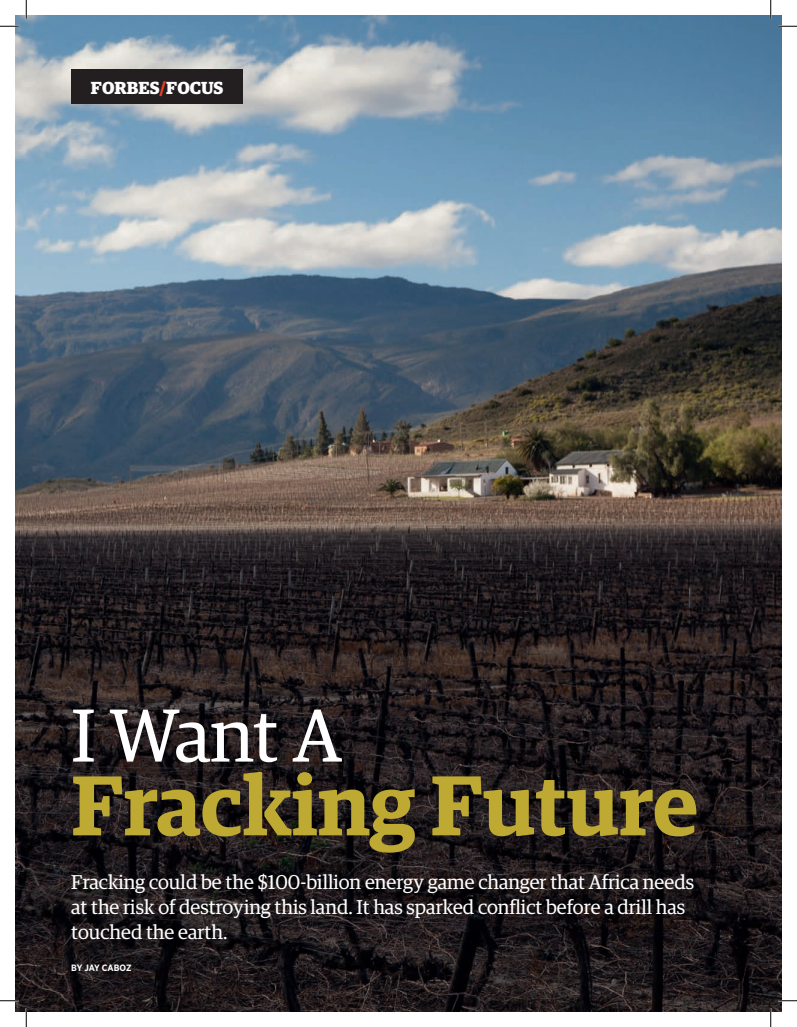
<style>
.page{position:relative;width:797px;height:1027px;background:#fff}
.page>*{position:absolute;margin:0;border:0;box-sizing:border-box;transform-origin:0 0}
.t1{font:600 85px "Guardian Egyp";color:#bea933}
.t2{font:75px "Guardian Egyp";color:#fff}
.t3{font:20px/25px "Guardian Egyp";color:#fff}
.t4{font:700 17.5px "Guardian Egyp";color:#fff}
.t5{font:700 9.25px "Gotham Narrow";letter-spacing:-.02em;color:#fff}
.s1{color:#ef3e22}
</style>
<div class="page">
<img style="left:16px;top:16px;width:765px;height:995px">
<div style="left:71px;top:69px;width:172px;height:35px;background:#231f20"></div>
<svg style="left:0;top:25px;width:19px;height:2px"></svg>
<svg style="left:778px;top:25px;width:19px;height:2px"></svg>
<svg style="left:0;top:1000px;width:19px;height:1px"></svg>
<svg style="left:778px;top:1000px;width:19px;height:1px"></svg>
<svg style="left:25px;top:0;width:2px;height:19px"></svg>
<svg style="left:25px;top:1008px;width:2px;height:19px"></svg>
<svg style="left:770px;top:0;width:1px;height:19px"></svg>
<svg style="left:770px;top:1008px;width:1px;height:19px"></svg>
<p class="t4" style="left:91px;top:74px;width:134px">FORBES<span class="s1">/</span>FOCUS</p>
<h2 class="t2" style="left:72px;top:684px;width:271px">I Want A</h2>
<h1 class="t1" style="left:72px;top:743px;width:628px">Fracking Future</h1>
<p class="t3" style="left:71px;top:868px;width:624px">Fracking could be the $100-billion energy game changer that Africa needs at the risk of destroying this land. It has sparked conflict before a drill has touched the earth.</p>
<p class="t5" style="left:71px;top:962px;width:62px">BY JAY CABOZ</p>
</div>
